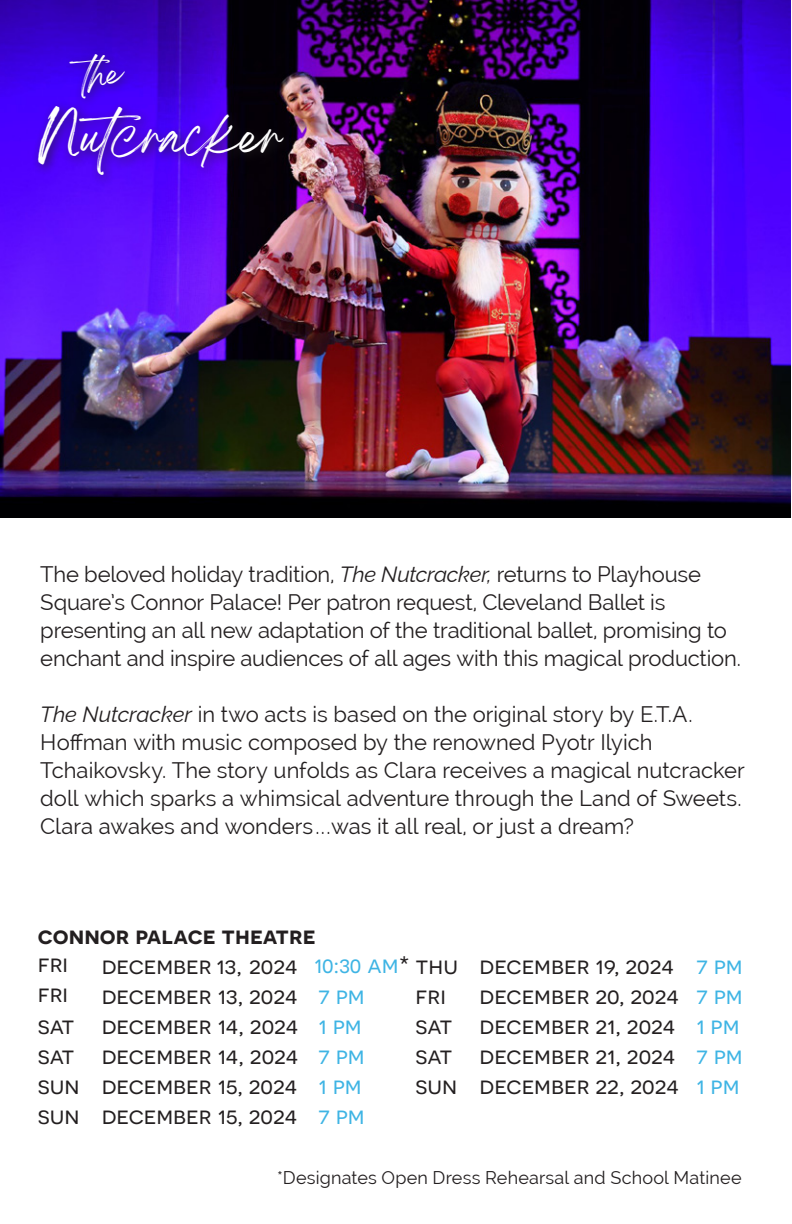
<style>
.page{position:relative;width:792px;height:1224px;background:#fff}
.page>*{position:absolute;margin:0;border:0;box-sizing:border-box;transform-origin:0 0}
.t1{font:46px "Breathing Personal Use";color:#fff;scale:.96 1}
.t2{font:30px "Breathing Personal Use";color:#fff;scale:.96 1}
.t3{font:24px/30px "Novecentosanswide";color:#231f20}
.t4{font:600 24px "Novecentosanswide";color:#231f20}
.t5{font:22px/28px "Raleway";letter-spacing:-.005em;color:#231f20}
.t6{font:18px "Raleway";letter-spacing:.01em;color:#231f20}
.s1{font-style:italic}
.s2{font-family:"Novecentosans";color:#3eb4e4}
.s3{color:#3eb4e4}
</style>
<div class="page">
<img style="left:0;top:0;width:791px;height:518px">
<div style="left:31px;top:48px;width:265px;height:139px;background:#231f20;opacity:.75"></div>
<h2 class="t2" style="left:83px;top:64px;width:43px">th e</h2>
<h1 class="t1" style="left:39px;top:123px;width:256px">Nutcracker</h1>
<p class="t5" style="left:40px;top:560px;width:702px">The beloved holiday tradition, <span class="s1">The Nutcracker,</span> returns to Playhouse Square’s Connor Palace! Per patron request, Cleveland Ballet is presenting an all new adaptation of the traditional ballet, promising to enchant and inspire audiences of all ages with this magical production.</p>
<p class="t5" style="left:40px;top:700px;width:706px"><span class="s1">The Nutcracker</span> in two acts is based on the original story by E.T.A.<br>Hoffman with music composed by the renowned Pyotr Ilyich Tchaikovsky. The story unfolds as Clara receives a magical nutcracker doll which sparks a whimsical adventure through the Land of Sweets.<br>Clara awakes and wonders...was it all real, or just a dream?</p>
<p class="t4" style="left:38px;top:921px;width:279px">connor palace theatre</p>
<p class="t3" style="left:102px;top:950px;width:642px">december 13, 2024 <span class="s2">10:30</span> <span class="s3">am</span>* thu december 19, 2024 <span class="s3">7 pm</span></p>
<p class="t3" style="left:102px;top:980px;width:264px">december 13, 2024 <span class="s3">7 pm</span></p>
<p class="t3" style="left:38px;top:1010px;width:325px">sat december 14, 2024 <span class="s3">1 pm</span></p>
<p class="t3" style="left:38px;top:1040px;width:328px">sat december 14, 2024 <span class="s3">7 pm</span></p>
<p class="t3" style="left:38px;top:1070px;width:325px">sun december 15, 2024 <span class="s3">1 pm</span></p>
<p class="t3" style="left:38px;top:1100px;width:328px">sun december 15, 2024 <span class="s3">7 pm</span></p>
<p class="t3" style="left:38px;top:949px;width:32px">fri</p>
<p class="t3" style="left:416px;top:980px;width:328px;text-indent:64px">december 20, 2024 <span class="s3">7 pm </span>sat december 21, 2024 <span class="s3">1 pm </span>sat december 21, 2024 <span class="s3">7 pm </span>sun december 22, 2024 <span class="s3">1 pm</span></p>
<p class="t3" style="left:416px;top:980px;width:32px">fri</p>
<p class="t6" style="left:277px;top:1167px;width:466px">*Designates Open Dress Rehearsal and School Matinee</p>
</div>
